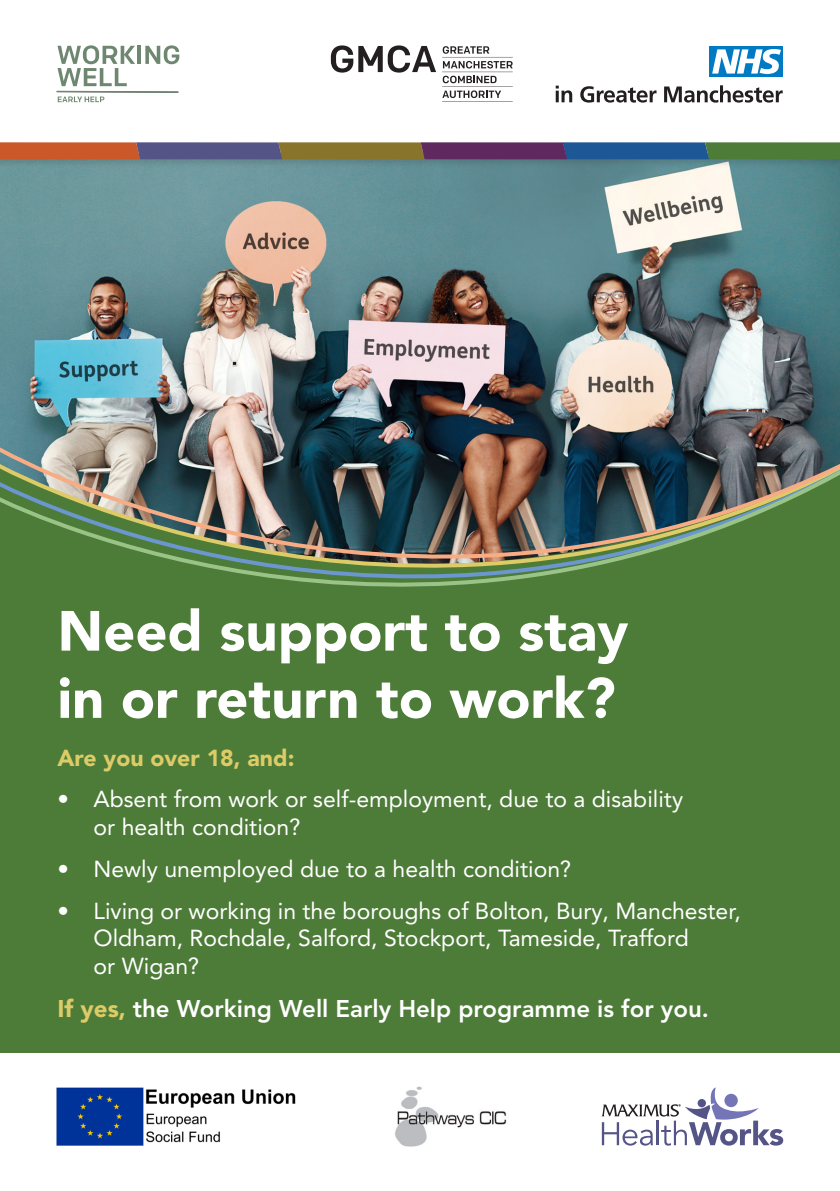
<style>
.page{position:relative;width:840px;height:1191px;background:#fff}
.page>*{position:absolute;margin:0;border:0;box-sizing:border-box;transform-origin:0 0}
.t1{font:900 56px/67.2px "Avenir LT Pro";color:#fff}
.t2{font:800 24px "Avenir LT Pro";color:#fff}
.t3{font:23px/27.6px "Avenir LT Pro";color:#fff}
.t4{font:900 23px "Avenir LT Pro";color:#ddcb67}
.s1{font-weight:900;color:#ddcb67}
</style>
<div class="page">
<div style="left:0;top:334px;width:839px;height:718px;background:#4d7b38"></div>
<img style="left:0;top:168px;width:839px;height:269px">
<img style="left:0;top:437px;width:839px;height:20px">
<img style="left:0;top:457px;width:839px;height:130px">
<div style="left:0;top:141px;width:839px;height:27px;background:#231f20;opacity:.15"></div>
<svg style="left:0;top:142px;width:839px;height:17px;background:#6b5d5a"></svg>
<svg style="left:601px;top:1087px;width:181px;height:58px"></svg>
<img style="left:57px;top:1087px;width:239px;height:58px">
<svg style="left:57px;top:45px;width:123px;height:57px"></svg>
<div style="left:708px;top:46px;width:74px;height:31px;background:#007ac2"></div>
<svg style="left:712px;top:49px;width:68px;height:25px"></svg>
<svg style="left:555px;top:86px;width:17px;height:16px"></svg>
<svg style="left:580px;top:86px;width:76px;height:16px"></svg>
<svg style="left:664px;top:85px;width:118px;height:17px"></svg>
<svg style="left:330px;top:45px;width:106px;height:28px"></svg>
<hr style="left:442px;top:57px;width:70px;height:1px;background:#231f20">
<hr style="left:442px;top:72px;width:70px;height:1px;background:#231f20">
<hr style="left:442px;top:86px;width:70px;height:1px;background:#231f20">
<hr style="left:442px;top:101px;width:70px;height:1px;background:#231f20">
<svg style="left:442px;top:46px;width:47px;height:8px"></svg>
<svg style="left:442px;top:61px;width:70px;height:8px"></svg>
<svg style="left:442px;top:76px;width:54px;height:7px"></svg>
<svg style="left:442px;top:90px;width:59px;height:8px"></svg>
<img style="left:395px;top:1086px;width:112px;height:60px">
<p class="t1" style="left:57px;top:597px;width:572px">Need support to stay in or return to work?</p>
<p class="t4" style="left:57px;top:743px;width:238px">Are you over 18, and:</p>
<p class="t3" style="left:93px;top:785px;width:590px;text-indent:-36px">• Absent from work or self-employment, due to a disability or health condition?</p>
<p class="t3" style="left:57px;top:855px;width:515px">• Newly unemployed due to a health condition?</p>
<p class="t3" style="left:93px;top:896px;width:648px;text-indent:-36px">• Living or working in the boroughs of Bolton, Bury, Manchester,<br>Oldham, Rochdale, Salford, Stockport, Tameside, Trafford<br>or Wigan?</p>
<p class="t2" style="left:57px;top:994px;width:652px"><span class="s1">If yes,</span> the Working Well Early Help programme is for you.</p>
</div>
